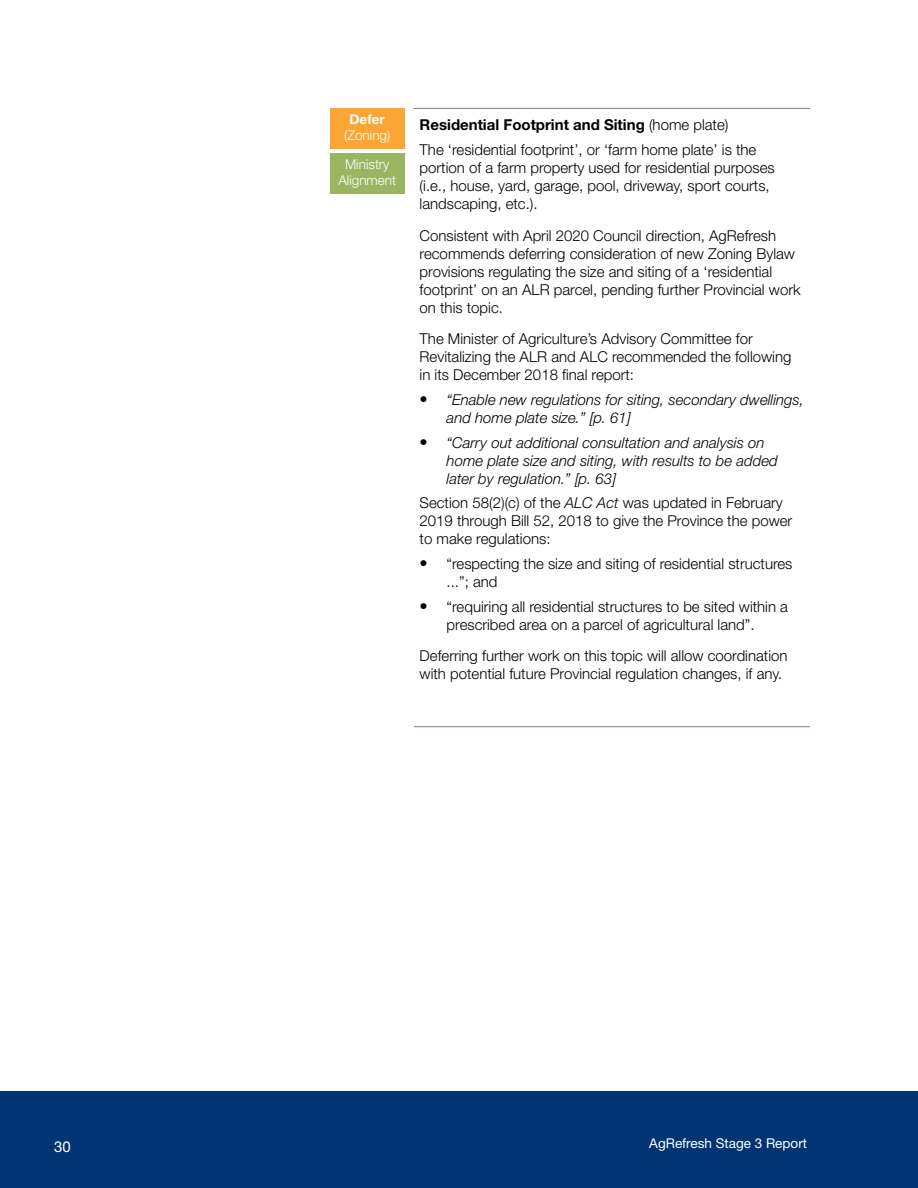
<style>
.page{position:relative;width:918px;height:1188px;background:#fff}
.page>*{position:absolute;margin:0;border:0;box-sizing:border-box;transform-origin:0 0}
.t1{font:300 15px/18px "Helvetica Neue LT Std";color:#000}
.t2{font:italic 300 15px/18px "Helvetica Neue LT Std";color:#000}
.t3{font:15px "Helvetica Neue LT Std";color:#fff}
.t4{font:300 13.5px/16.2px "Helvetica Neue LT Std";color:#fff;text-align:center}
.t5{font:13.5px "Helvetica Neue LT Std";color:#fff}
.t6{font:700 13.5px "Helvetica Neue LT Std";color:#fff}
.s1{font-weight:700}
.s2{font-size:16.5px}
.s3{font-style:italic}
</style>
<div class="page">
<div style="left:0;top:1092px;width:918px;height:96px;background:#003472"></div>
<div style="left:330px;top:108px;width:75px;height:41px;background:#faa534"></div>
<div style="left:330px;top:153px;width:75px;height:41px;background:#99b561"></div>
<hr style="left:414px;top:108px;width:396px;height:1px;background:#6f7cab">
<hr style="left:414px;top:726px;width:396px;height:1px;background:#6f7cab">
<p class="t6" style="left:350px;top:111px;width:37px">Defer</p>
<p class="t4" style="left:344px;top:127px;width:48px">(Zoning)</p>
<p class="t1" style="left:420px;top:112px;width:338px;line-height:24.8px"><span class="s1">Residential Footprint and Siting</span> (home plate)<br>The ‘residential footprint’, or ‘farm home plate’ is the</p>
<p class="t1" style="left:420px;top:159px;width:357px">portion of a farm property used for residential purposes (i.e., house, yard, garage, pool, driveway, sport courts, landscaping, etc.).</p>
<p class="t1" style="left:420px;top:226px;width:382px">Consistent with April 2020 Council direction, AgRefresh recommends deferring consideration of new Zoning Bylaw provisions regulating the size and siting of a ‘residential footprint’ on an ALR parcel, pending further Provincial work on this topic.</p>
<p class="t1" style="left:420px;top:330px;width:373px">The Minister of Agriculture’s Advisory Committee for<br>Revitalizing the ALR and ALC recommended the following in its December 2018 final report:</p>
<p class="t2" style="left:447px;top:390px;width:359px;text-indent:-27px"><span class="s2">•</span> “Enable new regulations for siting, secondary dwellings, and home plate size.” [p. 61]</p>
<p class="t2" style="left:447px;top:433px;width:333px;text-indent:-27px"><span class="s2">•</span> “Carry out additional consultation and analysis on home plate size and siting, with results to be added later by regulation.” [p. 63]</p>
<p class="t1" style="left:420px;top:494px;width:374px">Section 58(2)(c) of the <span class="s3">ALC Act</span> was updated in February<br>2019 through Bill 52, 2018 to give the Province the power to make regulations:</p>
<p class="t1" style="left:447px;top:555px;width:347px;text-indent:-27px"><span class="s2">•</span> “respecting the size and siting of residential structures ...”; and</p>
<p class="t1" style="left:420px;top:597px;width:370px;text-align:center"><span class="s2">•</span> “requiring all residential structures to be sited within a prescribed area on a parcel of agricultural land”.</p>
<p class="t1" style="left:420px;top:647px;width:369px">Deferring further work on this topic will allow coordination with potential future Provincial regulation changes, if any.</p>
<p class="t4" style="left:338px;top:156px;width:59px">Ministry<br>Alignment</p>
<p class="t3" style="left:54px;top:1138px;width:18px">30</p>
<p class="t5" style="left:649px;top:1135px;width:159px">AgRefresh Stage 3 Report</p>
</div>
